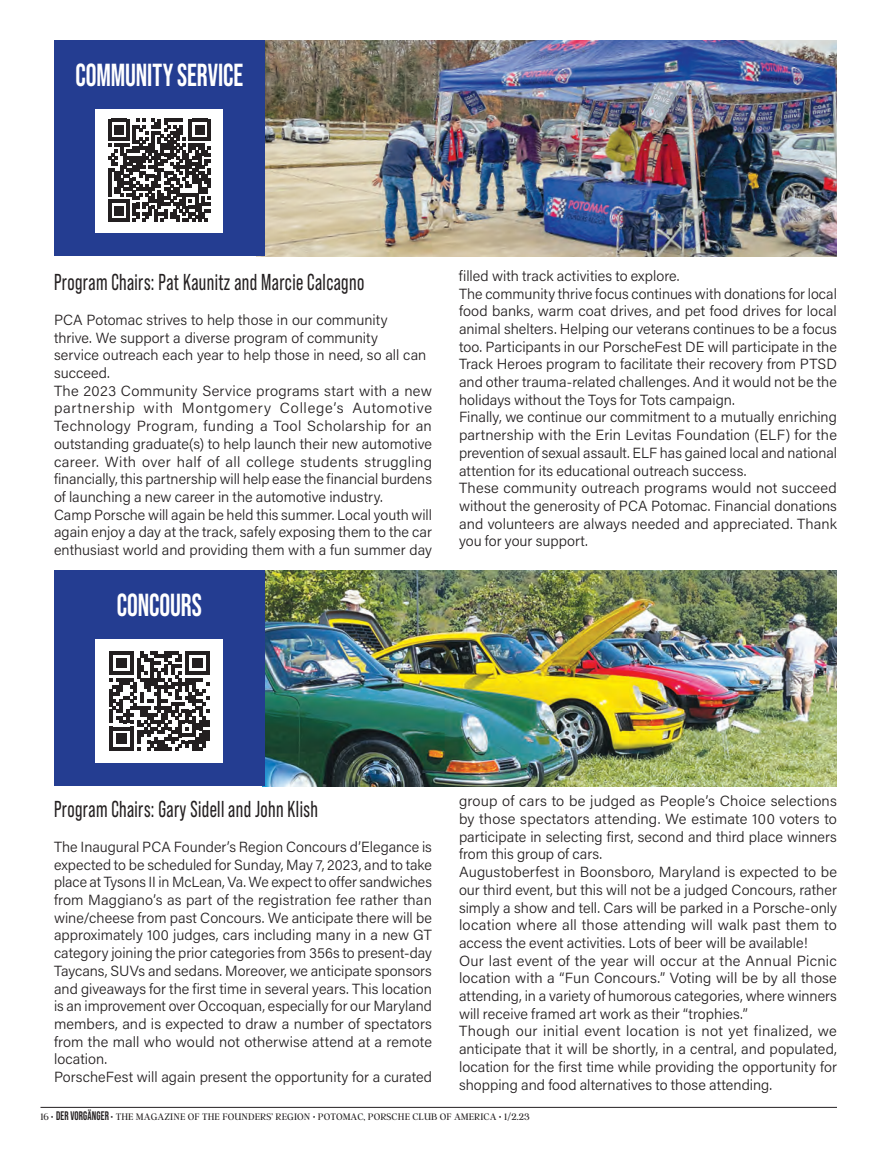
<style>
.page{position:relative;width:891px;height:1161px;background:#fff}
.page>*{position:absolute;margin:0;border:0;box-sizing:border-box;transform-origin:0 0}
.Basic_Copy{font:31.8px "Bebas Neue";letter-spacing:-.005em;color:#fff;scale:.85 1}
.Headline{font:22.95px "Bebas Neue Pro";letter-spacing:.02em;color:#231f20;scale:.85 1}
.Basic_Copy-2{font:14.7px/17.7px "Acumin Variable Concept";color:#231f20;text-align:justify}
.Headline-2{font:14.7px/17.7px "Acumin Variable Concept";color:#231f20}
.t1{font:300 10.5px "Argent CF";letter-spacing:.01em;color:#231f20}
.s1{font-family:"Bebas Neue";font-weight:400;font-size:12.45px}
</style>
<div class="page">
<hr style="left:40px;top:1107px;width:797px;height:1px;background:#231f20">
<img style="left:265px;top:570px;width:572px;height:216px">
<div style="left:54px;top:570px;width:211px;height:216px;background:#243d91"></div>
<div style="left:96px;top:640px;width:127px;height:123px;background:#fff"></div>
<svg style="left:109px;top:651px;width:100px;height:100px"></svg>
<img style="left:265px;top:40px;width:572px;height:216px">
<div style="left:54px;top:40px;width:211px;height:216px;background:#243d91"></div>
<div style="left:96px;top:109px;width:127px;height:124px;background:#fff"></div>
<svg style="left:108px;top:119px;width:103px;height:102px"></svg>
<p class="Basic_Copy" style="left:75px;top:57px;width:199px">COMMUNITY SERVICE</p>
<p class="Headline" style="left:54px;top:269px;width:367px">Program Chairs: Pat Kaunitz and Marcie Calcagno</p>
<p class="Headline-2" style="left:54px;top:310px;width:374px">PCA Potomac strives to help those in our community thrive. We support a diverse program of community service outreach each year to help those in need, so all can succeed.</p>
<p class="Basic_Copy-2" style="left:54px;top:381px;width:380px">The 2023 Community Service programs start with a new partnership with Montgomery College’s Automotive Technology Program, funding a Tool Scholarship for an outstanding graduate(s) to help launch their new automotive career. With over half of all college students struggling financially, this partnership will help ease the financial burdens of launching a new career in the automotive industry.</p>
<p class="Basic_Copy-2" style="left:54px;top:505px;width:380px">Camp Porsche will again be held this summer. Local youth will again enjoy a day at the track, safely exposing them to the car enthusiast world and providing them with a fun summer day</p>
<p class="Basic_Copy" style="left:117px;top:587px;width:102px">CONCOURS</p>
<p class="Basic_Copy-2" style="left:459px;top:266px;width:222px">filled with track activities to explore.</p>
<p class="Basic_Copy-2" style="left:459px;top:284px;width:380px">The community thrive focus continues with donations for local food banks, warm coat drives, and pet food drives for local animal shelters. Helping our veterans continues to be a focus too. Participants in our PorscheFest DE will participate in the Track Heroes program to facilitate their recovery from PTSD and other trauma-related challenges. And it would not be the holidays without the Toys for Tots campaign.</p>
<p class="Basic_Copy-2" style="left:459px;top:408px;width:380px">Finally, we continue our commitment to a mutually enriching partnership with the Erin Levitas Foundation (ELF) for the prevention of sexual assault. ELF has gained local and national attention for its educational outreach success.</p>
<p class="Basic_Copy-2" style="left:459px;top:479px;width:380px">These community outreach programs would not succeed without the generosity of PCA Potomac. Financial donations and volunteers are always needed and appreciated. Thank you for your support.</p>
<p class="Headline" style="left:54px;top:796px;width:312px">Program Chairs: Gary Sidell and John Klish</p>
<p class="Basic_Copy-2" style="left:54px;top:837px;width:380px">The Inaugural PCA Founder’s Region Concours d’Elegance is expected to be scheduled for Sunday, May 7, 2023, and to take place at Tysons II in McLean, Va. We expect to offer sandwiches from Maggiano’s as part of the registration fee rather than wine/cheese from past Concours. We anticipate there will be approximately 100 judges, cars including many in a new GT category joining the prior categories from 356s to present-day Taycans, SUVs and sedans. Moreover, we anticipate sponsors and giveaways for the first time in several years. This location is an improvement over Occoquan, especially for our Maryland members, and is expected to draw a number of spectators from the mall who would not otherwise attend at a remote location.</p>
<p class="Basic_Copy-2" style="left:54px;top:1068px;width:380px">PorscheFest will again present the opportunity for a curated</p>
<p class="Basic_Copy-2" style="left:459px;top:792px;width:380px">group of cars to be judged as People’s Choice selections by those spectators attending. We estimate 100 voters to participate in selecting first, second and third place winners from this group of cars.</p>
<p class="Basic_Copy-2" style="left:459px;top:863px;width:380px">Augustoberfest in Boonsboro, Maryland is expected to be our third event, but this will not be a judged Concours, rather simply a show and tell. Cars will be parked in a Porsche-only location where all those attending will walk past them to access the event activities. Lots of beer will be available!</p>
<p class="Basic_Copy-2" style="left:459px;top:951px;width:380px">Our last event of the year will occur at the Annual Picnic location with a “Fun Concours.” Voting will be by all those attending, in a variety of humorous categories, where winners will receive framed art work as their “trophies.”</p>
<p class="Basic_Copy-2" style="left:459px;top:1022px;width:380px">Though our initial event location is not yet finalized, we anticipate that it will be shortly, in a central, and populated, location for the first time while providing the opportunity for shopping and food alternatives to those attending.</p>
<p class="t1" style="left:40px;top:1112px;width:491px">16 • <span class="s1">DER VORGÄNGER</span> • THE MAGAZINE OF THE FOUNDERS’ REGION • POTOMAC, PORSCHE CLUB OF AMERICA • 1/2.23</p>
</div>
